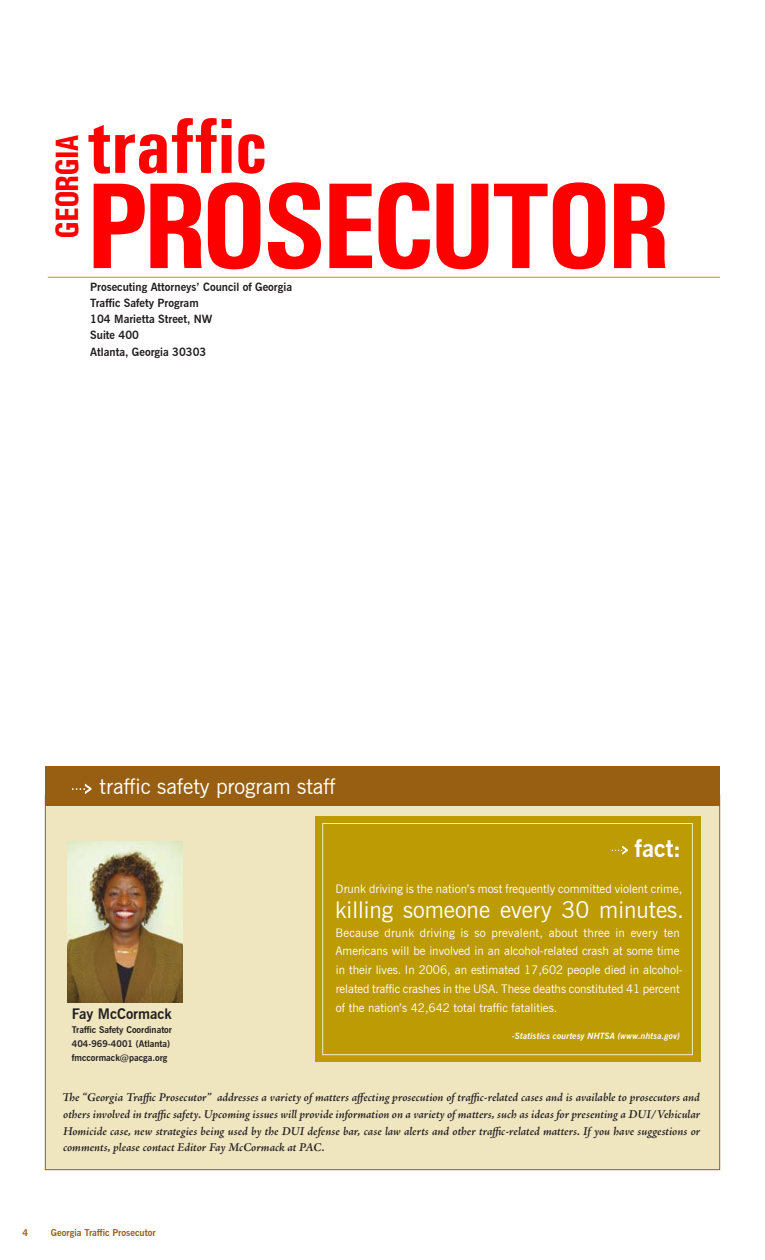
<style>
.page{position:relative;width:765px;height:1260px;background:#fff}
.page>*{position:absolute;margin:0;border:0;box-sizing:border-box;transform-origin:0 0}
.t1{font:700 condensed 122.5px "Univers";letter-spacing:-.05em;color:#f00}
.t2{font:700 condensed 78.75px "Univers";letter-spacing:-.01em;color:#f00}
.t3{font:700 condensed 32.38px "Univers";letter-spacing:-.035em;color:#f00}
.t4{font:700 23.75px "News Gothic BT";color:#fff}
.t5{font:23.12px "News Gothic BT";color:#fff}
.t6{font:21.25px "News Gothic BT";color:#fff}
.t7{font:700 14.38px "News Gothic BT";color:#231f20}
.t8{font:italic 600 12.12px/16.8px "Adobe Jenson Pro";color:#231f20;text-align:justify}
.t9{font:11.88px/18.8px "News Gothic BT";color:#fff}
.t10{font:700 11.25px/16.2px "News Gothic BT";color:#231f20}
.t11{font:700 9.38px "News Gothic BT";color:#985f12}
.t12{font:700 9.12px/14px "News Gothic BT";color:#231f20}
.t13{font:italic 700 8.75px "News Gothic BT";letter-spacing:.01em;color:#fff}
</style>
<div class="page">
<div style="left:45px;top:795px;width:675px;height:375px;background:#efe6c0"></div>
<div style="left:45px;top:766px;width:675px;height:39px;background:#985f12"></div>
<svg style="left:72px;top:783px;width:20px;height:11px"></svg>
<div style="left:315px;top:816px;width:385px;height:246px;background:#bd9b04"></div>
<div style="left:322px;top:823px;width:371px;height:232px;border:1px solid #f2ebcd"></div>
<svg style="left:612px;top:845px;width:16px;height:10px"></svg>
<hr style="left:48px;top:277px;width:672px;height:1px;background:#bd9b04">
<img style="left:67px;top:841px;width:115px;height:161px">
<h3 class="t3" style="left:47px;top:239px;width:106px;rotate:-90deg">georgia</h3>
<h2 class="t2" style="left:87px;top:98px;width:182px">traffic</h2>
<h1 class="t1" style="left:86px;top:152px;width:585px">PROSECUTOR</h1>
<p class="t10" style="left:90px;top:278px;width:203px">Prosecuting Attorneys’ Council of Georgia<br>Traffic Safety Program<br>1 04 Marietta Street, NW<br>Suite 400<br>Atlanta, Georgia 30303</p>
<h3 class="t6" style="left:100px;top:774px;width:237px">traffic safety program staff</h3>
<h3 class="t4" style="left:635px;top:835px;width:48px">fact:</h3>
<p class="t7" style="left:72px;top:1005px;width:102px">Fay McCormack</p>
<p class="t12" style="left:72px;top:1023px;width:102px">Traffic Safety Coordinator<br>404-969-4001 (Atlanta) fmccormack@pacga.org</p>
<p class="t9" style="left:336px;top:879px;width:348px">Drunk driving is the nation’s most frequently committed violent crime,</p>
<h3 class="t5" style="left:335px;top:896px;width:350px">killing someone every 30 minutes.</h3>
<p class="t9" style="left:335px;top:923px;width:349px">Because drunk driving is so prevalent, about three in every ten Americans will be involved in an alcohol-related crash at some time in their lives. In 2006, an estimated 17,602 people died in alcohol&shy;related traffic crashes in the USA. These deaths constituted 41 percent of the nation’s 42,642 total traffic fatalities.</p>
<p class="t13" style="left:512px;top:1030px;width:169px">-Statistics courtesy NHTSA (www.nhtsa.gov)</p>
<p class="t8" style="left:62px;top:1090px;width:640px">The “Georgia Traffic Prosecutor” addresses a variety of matters affecting prosecution of traffic-related cases and is available to prosecutors and others involved in traffic safety. Upcoming issues will provide information on a variety of matters, such as ideas for presenting a DUI/Vehicular Homicide case, new strategies being used by the DUI defense bar, case law alerts and other traffic-related matters. If you have suggestions or comments, please contact Editor Fay McCormack at PAC.</p>
<p class="t11" style="left:51px;top:1227px;width:106px">Georgia Traffic Prosecutor</p>
</div>
